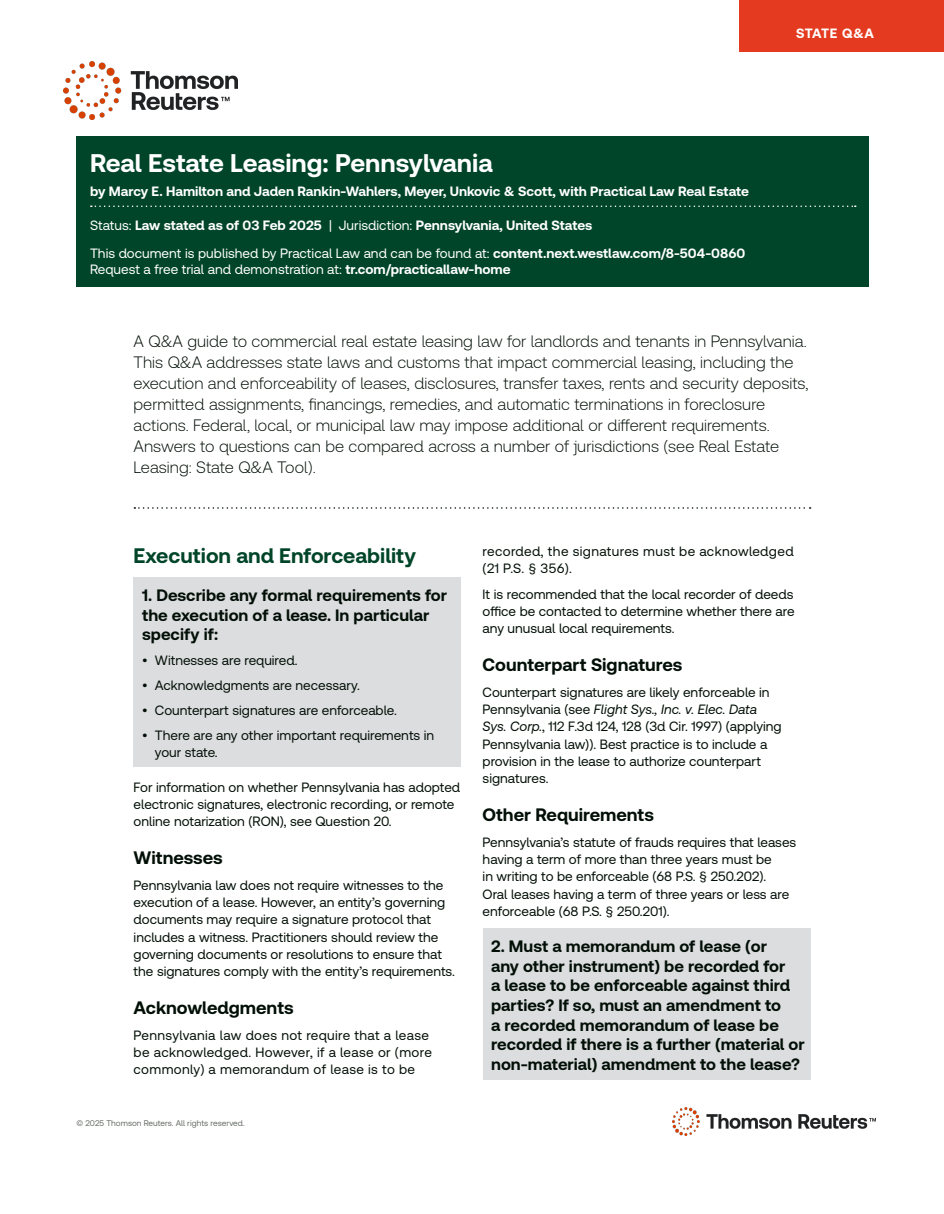
<style>
.page{position:relative;width:944px;height:1214px;background:#fff}
.page>*{position:absolute;margin:0;border:0;box-sizing:border-box;transform-origin:0 0}
.t1{font:700 25.5px "Clario";color:#fff}
.t2{font:700 21px "Clario";color:#004529}
.t3{font:700 18px "Clario";color:#020f06}
.t4{font:300 16.5px/21px "Clario";color:#020f06}
.t5{font:700 16.5px/19.5px "Clario";color:#020f06}
.t6{font:13.5px/17.2px "Clario";color:#020f06}
.t7{font:700 13.5px/27.2px "Clario";color:#fff}
.t8{font:13.5px/17.2px "Clario";letter-spacing:.025em;color:#020f06}
.t9{font:13.5px "Clario";color:#fff}
.t10{font:8.25px "Clario";color:#676d66}
.s1{font-weight:400}
.s2{font-weight:700}
.s3{font-style:italic}
</style>
<div class="page">
<div style="left:739px;top:0;width:205px;height:51px;background:#e43b20"></div>
<img style="left:672px;top:1107px;width:203px;height:28px">
<img style="left:63px;top:61px;width:174px;height:58px">
<div style="left:77px;top:136px;width:792px;height:151px;background:#004529"></div>
<svg style="left:91px;top:205px;width:764px;height:2px"></svg>
<svg style="left:134px;top:507px;width:676px;height:2px"></svg>
<div style="left:134px;top:577px;width:327px;height:190px;background:#dcdddf"></div>
<div style="left:482px;top:928px;width:328px;height:151px;background:#dcdddf"></div>
<h1 class="t1" style="left:90px;top:147px;width:404px">Real Estate Leasing: Pennsylvania</h1>
<p class="t7" style="left:90px;top:178px;width:660px">by Marcy E. Hamilton and Jaden Rankin-Wahlers, Meyer, Unkovic &amp; Scott, with Practical Law Real Estate</p>
<p class="t7" style="left:90px;top:212px;width:656px"><span class="s1">Status:</span> Law stated as of 03 Feb 2025 <span class="s1">| Jurisdiction:</span> Pennsylvania, United States<br><span class="s1">This document is published by Practical Law and can be found at:</span> content.next.westlaw.com/8-504-0860</p>
<p class="t9" style="left:90px;top:261px;width:422px">Request a free trial and demonstration at: <span class="s2">tr.com/practicallaw-home</span></p>
<p class="t7" style="left:796px;top:19px;width:79px">STATE Q&amp;A</p>
<p class="t4" style="left:134px;top:330px;width:676px">A Q&amp;A guide to commercial real estate leasing law for landlords and tenants in Pennsylvania.<br>This Q&amp;A addresses state laws and customs that impact commercial leasing, including the execution and enforceability of leases, disclosures, transfer taxes, rents and security deposits, permitted assignments, financings, remedies, and automatic terminations in foreclosure actions. Federal, local, or municipal law may impose additional or different requirements.<br>Answers to questions can be compared across a number of jurisdictions (see Real Estate Leasing: State Q&amp;A Tool).</p>
<h2 class="t2" style="left:134px;top:542px;width:284px">Execution and Enforceability</h2>
<p class="t5" style="left:142px;top:585px;width:306px">1. Describe any formal requirements for the execution of a lease. In particular specify if:</p>
<p class="t6" style="left:142px;top:651px;width:157px">• Witnesses are required.</p>
<p class="t6" style="left:142px;top:676px;width:219px">• Acknowledgments are necessary.</p>
<p class="t6" style="left:142px;top:701px;width:256px">• Counterpart signatures are enforceable.</p>
<p class="t6" style="left:155px;top:727px;width:281px;line-height:16.5px;text-indent:-13px">• There are any other important requirements in your state.</p>
<p class="t6" style="left:134px;top:777px;width:328px">For information on whether Pennsylvania has adopted electronic signatures, electronic recording, or remote online notarization (RON), see Question 20.</p>
<h3 class="t3" style="left:134px;top:846px;width:91px">Witnesses</h3>
<p class="t6" style="left:134px;top:876px;width:323px">Pennsylvania law does not require witnesses to the execution of a lease. However, an entity’s governing documents may require a signature protocol that includes a witness. Practitioners should review the governing documents or resolutions to ensure that the signatures comply with the entity’s requirements.</p>
<h3 class="t3" style="left:134px;top:996px;width:161px">Acknowledgments</h3>
<p class="t8" style="left:134px;top:1026px;width:300px">Pennsylvania law does not require that a lease be acknowledged. However, if a lease or (more commonly) a memorandum of lease is to be</p>
<p class="t10" style="left:77px;top:1118px;width:170px">© 2025 Thomson Reuters. All rights reserved.</p>
<p class="t8" style="left:482px;top:542px;width:312px">recorded, the signatures must be acknowledged (21 P.S. § 356).</p>
<p class="t6" style="left:482px;top:585px;width:313px;text-align:justify">It is recommended that the local recorder of deeds office be contacted to determine whether there are any unusual local requirements.</p>
<h3 class="t3" style="left:482px;top:653px;width:201px">Counterpart Signatures</h3>
<p class="t6" style="left:482px;top:683px;width:300px">Counterpart signatures are likely enforceable in Pennsylvania (see <span class="s3">Flight Sys., Inc. v. Elec. Data Sys. Corp.</span>, 112 F.3d 124, 128 (3d Cir. 1997) (applying Pennsylvania law)). Best practice is to include a provision in the lease to authorize counterpart signatures.</p>
<h3 class="t3" style="left:482px;top:803px;width:173px">Other Requirements</h3>
<p class="t6" style="left:482px;top:833px;width:315px">Pennsylvania’s statute of frauds requires that leases having a term of more than three years must be<br>in writing to be enforceable (68 P.S. § 250.202).<br>Oral leases having a term of three years or less are enforceable (68 P.S. § 250.201).</p>
<p class="t5" style="left:491px;top:936px;width:315px">2. Must a memorandum of lease (or<br>any other instrument) be recorded for<br>a lease to be enforceable against third parties? If so, must an amendment to<br>a recorded memorandum of lease be recorded if there is a further (material or non-material) amendment to the lease?</p>
</div>
